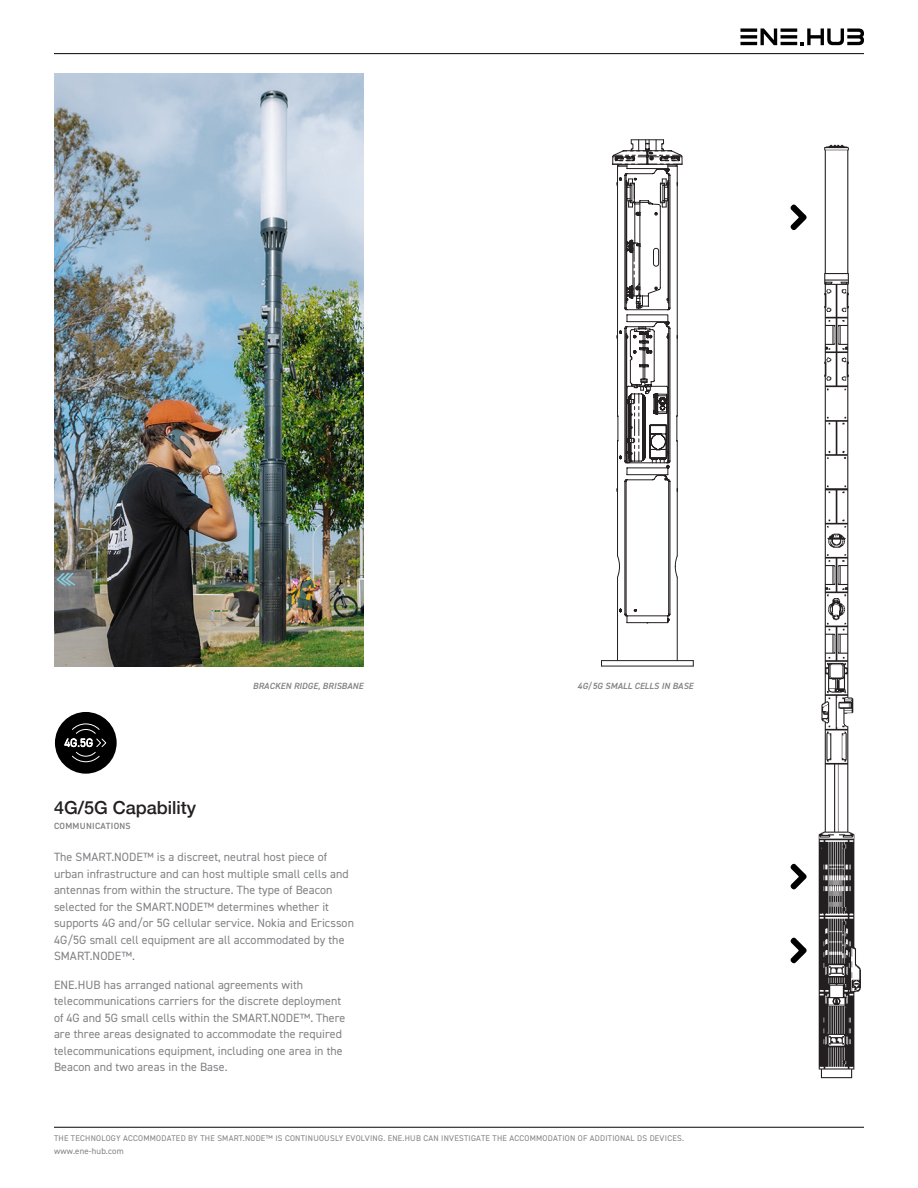
<style>
.page{position:relative;width:918px;height:1188px;background:#fff}
.page>*{position:absolute;margin:0;border:0;box-sizing:border-box;transform-origin:0 0}
.Product_Name_Title{font:500 18px "Helvetica Neue";color:#231f20}
.Body_Copy{font:12px/16.5px "DIN2014";letter-spacing:.005em;color:#808285}
.t1{font:300 11.4px "DIN2014";color:#fff}
.Image_Caption{font:italic 600 9px "DIN2014";letter-spacing:.01em;color:#828282}
.Category{font:600 9px "DIN2014";letter-spacing:.03em;color:#828282}
.t2{font:8.7px "DIN2014";letter-spacing:.02em;color:#808285}
.t3{font:8.25px "DIN2014";letter-spacing:.03em;color:#808285}
</style>
<div class="page">
<hr style="left:54px;top:1127px;width:810px;height:1px;background:#040503">
<hr style="left:54px;top:53px;width:810px;height:1px;background:#040503">
<svg style="left:740px;top:28px;width:17px;height:4px"></svg>
<svg style="left:740px;top:35px;width:17px;height:4px"></svg>
<hr style="left:740px;top:42px;width:17px;height:3px;background:#000">
<svg style="left:761px;top:28px;width:16px;height:17px"></svg>
<svg style="left:781px;top:28px;width:16px;height:4px"></svg>
<svg style="left:781px;top:35px;width:16px;height:4px"></svg>
<hr style="left:781px;top:42px;width:16px;height:3px;background:#000">
<svg style="left:801px;top:28px;width:63px;height:17px"></svg>
<svg style="left:790px;top:205px;width:17px;height:25px"></svg>
<img style="left:818px;top:144px;width:43px;height:935px">
<div style="left:55px;top:712px;width:62px;height:62px;background:#000;border-radius:50%"></div>
<svg style="left:72px;top:723px;width:35px;height:40px"></svg>
<img style="left:54px;top:73px;width:309px;height:593px">
<svg style="left:790px;top:864px;width:17px;height:25px"></svg>
<svg style="left:790px;top:938px;width:17px;height:25px"></svg>
<hr style="left:601px;top:666px;width:92px;height:1px;background:#241f21">
<hr style="left:601px;top:660px;width:92px;height:1px;background:#241f21">
<svg style="left:613px;top:140px;width:69px;height:521px"></svg>
<hr style="left:631px;top:140px;width:33px;height:1px;background:#241f21">
<p class="t1" style="left:64px;top:736px;width:30px">4G.5G</p>
<p class="Product_Name_Title" style="left:54px;top:793px;width:144px">4G/5G Capability</p>
<p class="Category" style="left:54px;top:820px;width:78px">COMMUNICATIONS</p>
<p class="Image_Caption" style="left:253px;top:680px;width:112px">BRACKEN RIDGE, BRISBANE</p>
<p class="Body_Copy" style="left:54px;top:848px;width:301px">The SMART.NODE™ is a discreet, neutral host piece of urban infrastructure and can host multiple small cells and antennas from within the structure. The type of Beacon selected for the SMART.NODE™ determines whether it supports 4G and/or 5G cellular service. Nokia and Ericsson 4G/5G small cell equipment are all accommodated by the SMART.NODE™.</p>
<p class="Body_Copy" style="left:54px;top:976px;width:293px">ENE.HUB has arranged national agreements with telecommunications carriers for the discrete deployment of 4G and 5G small cells within the SMART.NODE™. There are three areas designated to accommodate the required telecommunications equipment, including one area in the Beacon and two areas in the Base.</p>
<p class="Image_Caption" style="left:578px;top:680px;width:117px">4G/5G SMALL CELLS IN BASE</p>
<p class="t3" style="left:54px;top:1133px;width:631px">THE TECHNOLOGY ACCOMMODATED BY THE SMART.NODE™ IS CONTINUOUSLY EVOLVING. ENE.HUB CAN INVESTIGATE THE ACCOMMODATION OF ADDITIONAL DS DEVICES.</p>
<p class="t2" style="left:54px;top:1146px;width:71px">www.ene-hub.com</p>
</div>
